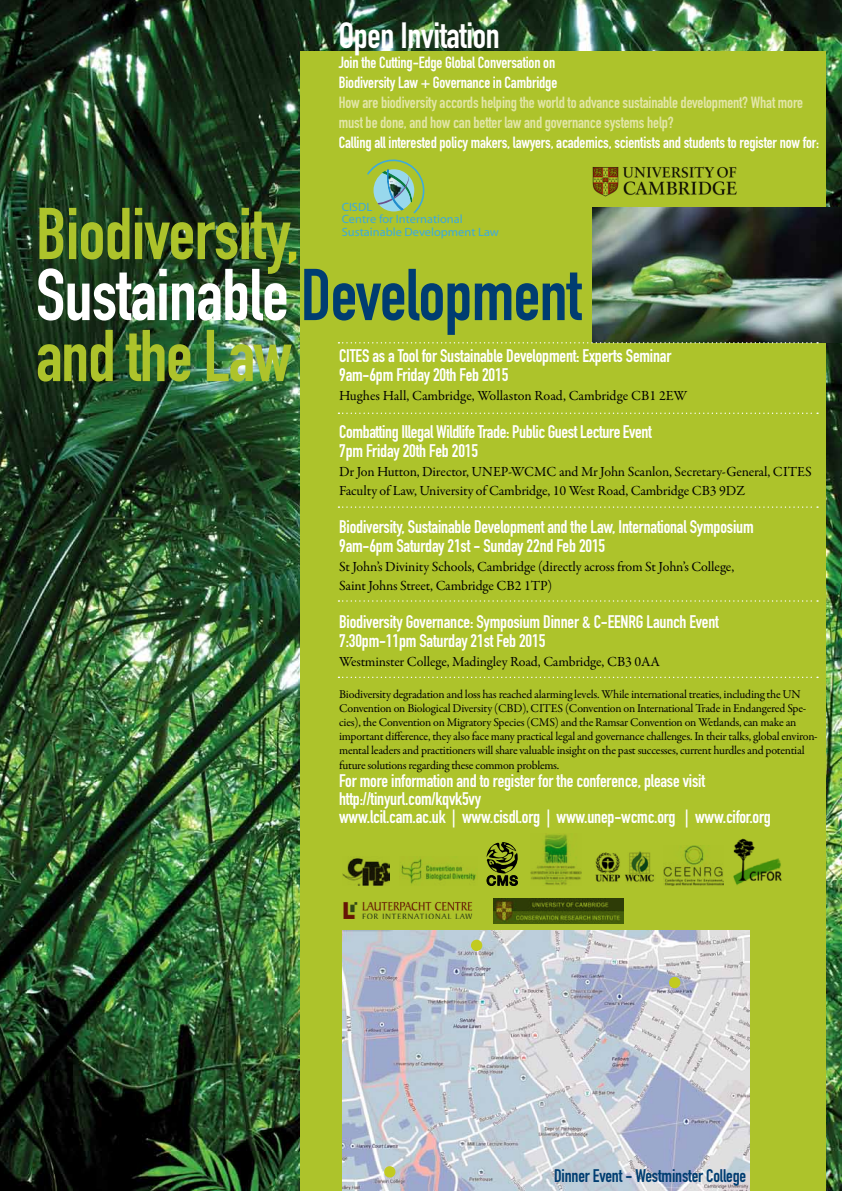
<style>
.page{position:relative;width:842px;height:1191px;background:#fff}
.page>*{position:absolute;margin:0;border:0;box-sizing:border-box;transform-origin:0 0}
.t1{font:72px/61px "DIN Engschrift Std";letter-spacing:-.01em;color:#adc32b}
.t2{font:36px "DIN Engschrift Std";letter-spacing:-.01em;color:#fff}
.t3{font:18px/19px "DIN Engschrift Std";letter-spacing:-.01em;color:#fff}
.t4{font:18px "DIN Engschrift Std";letter-spacing:-.01em;color:#003d71}
.t5{font:16px/20px "DIN Engschrift Std";letter-spacing:-.01em;color:#fff}
.t6{font:16px/20px "DIN Engschrift Std";letter-spacing:-.01em;color:#e2e6a7}
.t7{font:14px/19px "Garamond Premr Pro";letter-spacing:-.01em;color:#000}
.t8{font:12px/14.2px "Garamond Premr Pro";letter-spacing:-.025em;color:#000}
.t9{font:12px/12.6px "Myriad Web Pro";color:#3fabdb}
.s1{color:#c2cb20}
.s2{color:#fff}
.s3{color:#003d71}
</style>
<div class="page">
<img style="left:0;top:1px;width:841px;height:1190px">
<div style="left:300px;top:52px;width:525px;height:1139px;background:#adc32b"></div>
<svg style="left:367px;top:159px;width:58px;height:55px"></svg>
<img style="left:342px;top:930px;width:408px;height:261px">
<img style="left:592px;top:208px;width:249px;height:134px">
<img style="left:592px;top:166px;width:144px;height:31px">
<img style="left:733px;top:838px;width:49px;height:47px">
<img style="left:595px;top:851px;width:59px;height:31px">
<img style="left:663px;top:845px;width:61px;height:40px">
<img style="left:343px;top:902px;width:129px;height:17px">
<img style="left:342px;top:858px;width:47px;height:27px">
<svg style="left:487px;top:842px;width:31px;height:43px"></svg>
<img style="left:401px;top:858px;width:75px;height:26px">
<img style="left:531px;top:834px;width:50px;height:51px">
<svg style="left:338px;top:412px;width:480px;height:2px"></svg>
<svg style="left:338px;top:506px;width:480px;height:2px"></svg>
<svg style="left:338px;top:600px;width:480px;height:1px"></svg>
<svg style="left:338px;top:676px;width:480px;height:2px"></svg>
<svg style="left:338px;top:342px;width:480px;height:1px"></svg>
<img style="left:494px;top:899px;width:130px;height:24px">
<div style="left:471px;top:939px;width:11px;height:12px;background:#c2cb20;border-radius:50%"></div>
<div style="left:669px;top:977px;width:11px;height:11px;background:#c2cb20;border-radius:50%"></div>
<div style="left:384px;top:1166px;width:11px;height:11px;background:#c2cb20;border-radius:50%"></div>
<h2 class="t2" style="left:339px;top:14px;width:163px">Open Invitation</h2>
<h3 class="t5" style="left:339px;top:52px;width:220px">Join the Cutting-Edge Global Conversation on<br>Biodiversity Law + Governance in Cambridge</h3>
<h3 class="t6" style="left:339px;top:92px;width:466px">How are biodiversity accords helping the world to advance sustainable development? What more must be done, and how can better law and governance systems help?</h3>
<h3 class="t5" style="left:339px;top:132px;width:482px">Calling all interested policy makers, lawyers, academics, scientists and students to register now for:</h3>
<p class="t9" style="left:342px;top:201px;width:159px">CISDL<br>Centre for International<br>Sustainable Development Law</p>
<h1 class="t1" style="left:36px;top:204px;width:547px">Biodiversity<span class="s1">,<br></span><span class="s2">Sustainable</span> <span class="s3">Development </span>and the Law</h1>
<h3 class="t3" style="left:339px;top:346px;width:334px">CITES as a Tool for Sustainable Development: Experts Seminar<br>9am-6pm Friday 20th Feb 2015</h3>
<p class="t7" style="left:339px;top:386px;width:350px">Hughes Hall, Cambridge, Wollaston Road, Cambridge CB1 2EW</p>
<h3 class="t3" style="left:339px;top:422px;width:314px">Combatting Illegal Wildlife Trade: Public Guest Lecture Event<br>7pm Friday 20th Feb 2015</h3>
<p class="t7" style="left:339px;top:462px;width:474px">Dr Jon Hutton, Director, UNEP-WCMC and Mr John Scanlon, Secretary-General, CITES<br>Faculty of Law, University of Cambridge, 10 West Road, Cambridge CB3 9DZ</p>
<h3 class="t3" style="left:339px;top:517px;width:416px">Biodiversity, Sustainable Development and the Law, International Symposium<br>9am-6pm Saturday 21st - Sunday 22nd Feb 2015</h3>
<p class="t7" style="left:339px;top:557px;width:397px">St John’s Divinity Schools, Cambridge (directly across from St John’s College,<br>Saint Johns Street, Cambridge CB2 1TP)</p>
<h3 class="t3" style="left:339px;top:612px;width:381px">Biodiversity Governance: Symposium Dinner &amp; C-EENRG Launch Event<br>7:30pm-11pm Saturday 21st Feb 2015</h3>
<p class="t7" style="left:339px;top:652px;width:322px">Westminster College, Madingley Road, Cambridge, CB3 0AA</p>
<p class="t8" style="left:339px;top:687px;width:480px">Biodiversity degradation and loss has reached alarming levels. While international treaties, including the UN Convention on Biological Diversity (CBD), CITES (Convention on International Trade in Endangered Spe&shy;cies), the Convention on Migratory Species (CMS) and the Ramsar Convention on Wetlands, can make an important difference, they also face many practical legal and governance challenges. In their talks, global environ&shy;mental leaders and practitioners will share valuable insight on the past successes, current hurdles and potential future solutions regarding these common problems.</p>
<h3 class="t3" style="left:339px;top:771px;width:433px;line-height:18px">For more information and to register for the conference, please visit http://tinyurl.com/kqvk5vy<br>www.lcil.cam.ac.uk | www.cisdl.org | www.unep-wcmc.org | www.cifor.org</h3>
<h3 class="t4" style="left:554px;top:1165px;width:194px">Dinner Event - Westminster College</h3>
</div>
